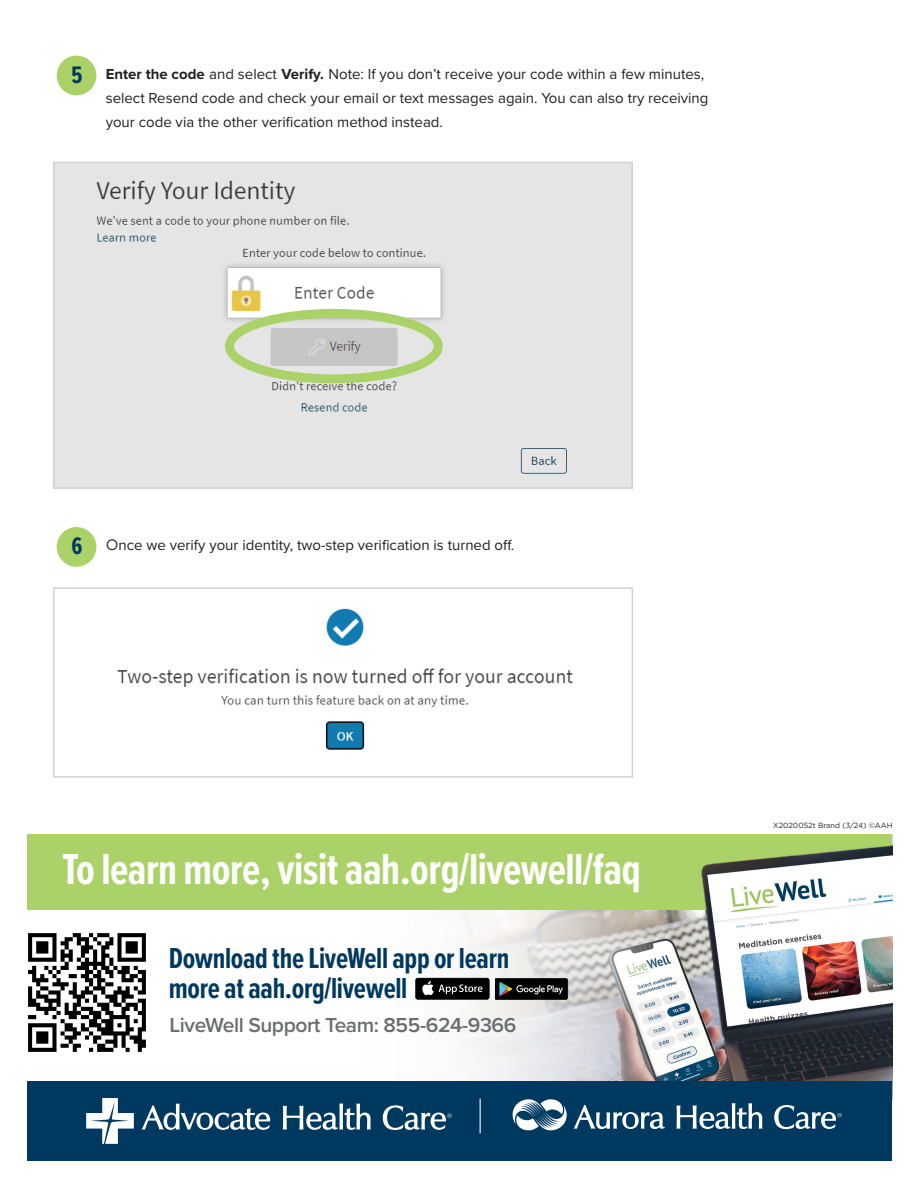
<style>
.page{position:relative;width:918px;height:1188px;background:#fff}
.page>*{position:absolute;margin:0;border:0;box-sizing:border-box;transform-origin:0 0}
.t1{font:700 45px "Proxima Nova Ex Cn";letter-spacing:-.01em;color:#fff}
.t2{font:700 30px "Proxima Nova Ex Cn";letter-spacing:-.01em;color:#00395f}
.t3{font:700 24.9px "Proxima Nova Ex Cn";color:#00395f}
.t4{font:600 21px "Proxima Nova";letter-spacing:-.02em;color:#6c6d70}
.t5{font:15px/24px "Proxima Nova";color:#231f20}
.t6{font:7.5px "Gotham";color:#231f20}
.s1{font-weight:700}
.s2{font-family:"Gotham"}
</style>
<div class="page">
<div style="left:57px;top:527px;width:39px;height:40px;background:#abd268;border-radius:50%"></div>
<div style="left:57px;top:56px;width:39px;height:39px;background:#abd268;border-radius:50%"></div>
<img style="left:117px;top:608px;width:456px;height:142px">
<div style="left:53px;top:587px;width:580px;height:191px;border:2px solid #d1d2d4"></div>
<img style="left:56px;top:165px;width:574px;height:321px">
<div style="left:53px;top:162px;width:580px;height:327px;border:2px solid #d1d2d4"></div>
<div style="left:225px;top:309px;width:218px;height:74px;border:9px solid #abd268;border-radius:50%"></div>
<img style="left:675px;top:910px;width:217px;height:171px">
<svg style="left:417px;top:910px;width:258px;height:171px"></svg>
<div style="left:27px;top:834px;width:865px;height:76px;background:#abd268"></div>
<img style="left:28px;top:933px;width:118px;height:119px">
<div style="left:27px;top:1081px;width:865px;height:80px;background:#00395f"></div>
<hr style="left:480px;top:1099px;width:1px;height:34px;background:#fff">
<svg style="left:513px;top:1099px;width:54px;height:32px"></svg>
<svg style="left:574px;top:1105px;width:91px;height:24px"></svg>
<svg style="left:676px;top:1103px;width:86px;height:26px"></svg>
<svg style="left:774px;top:1105px;width:68px;height:24px"></svg>
<svg style="left:142px;top:1103px;width:128px;height:27px"></svg>
<svg style="left:283px;top:1103px;width:88px;height:27px"></svg>
<svg style="left:383px;top:1105px;width:69px;height:25px"></svg>
<svg style="left:86px;top:1098px;width:48px;height:46px"></svg>
<img style="left:697px;top:845px;width:195px;height:189px">
<svg style="left:415px;top:978px;width:153px;height:22px;background:#2a2b2b"></svg>
<p class="t3" style="left:71px;top:57px;width:13px">5</p>
<p class="t5" style="left:106px;top:62px;width:604px"><span class="s1">Enter the code</span> and select <span class="s1">Verify.</span> Note: If you don’t receive your code within a few minutes, select Resend code and check your email or text messages again. You can also try receiving your code via the other verification method instead.</p>
<p class="t3" style="left:71px;top:527px;width:12px">6</p>
<p class="t5" style="left:106px;top:532px;width:410px"><span class="s2">O</span>nce we verify your identity, two-step verification is turned off.</p>
<p class="t1" style="left:63px;top:836px;width:580px">To learn more, visit aah.org/livewell/faq</p>
<p class="t2" style="left:169px;top:937px;width:342px">Download the LiveWell app or learn</p>
<p class="t2" style="left:169px;top:967px;width:240px">more at aah.org/livewell</p>
<p class="t4" style="left:170px;top:1010px;width:348px">LiveWell Support Team: 855-624-9366</p>
<p class="t6" style="left:773px;top:821px;width:121px">X2020052t Brand (3/24) ©AAH</p>
</div>
